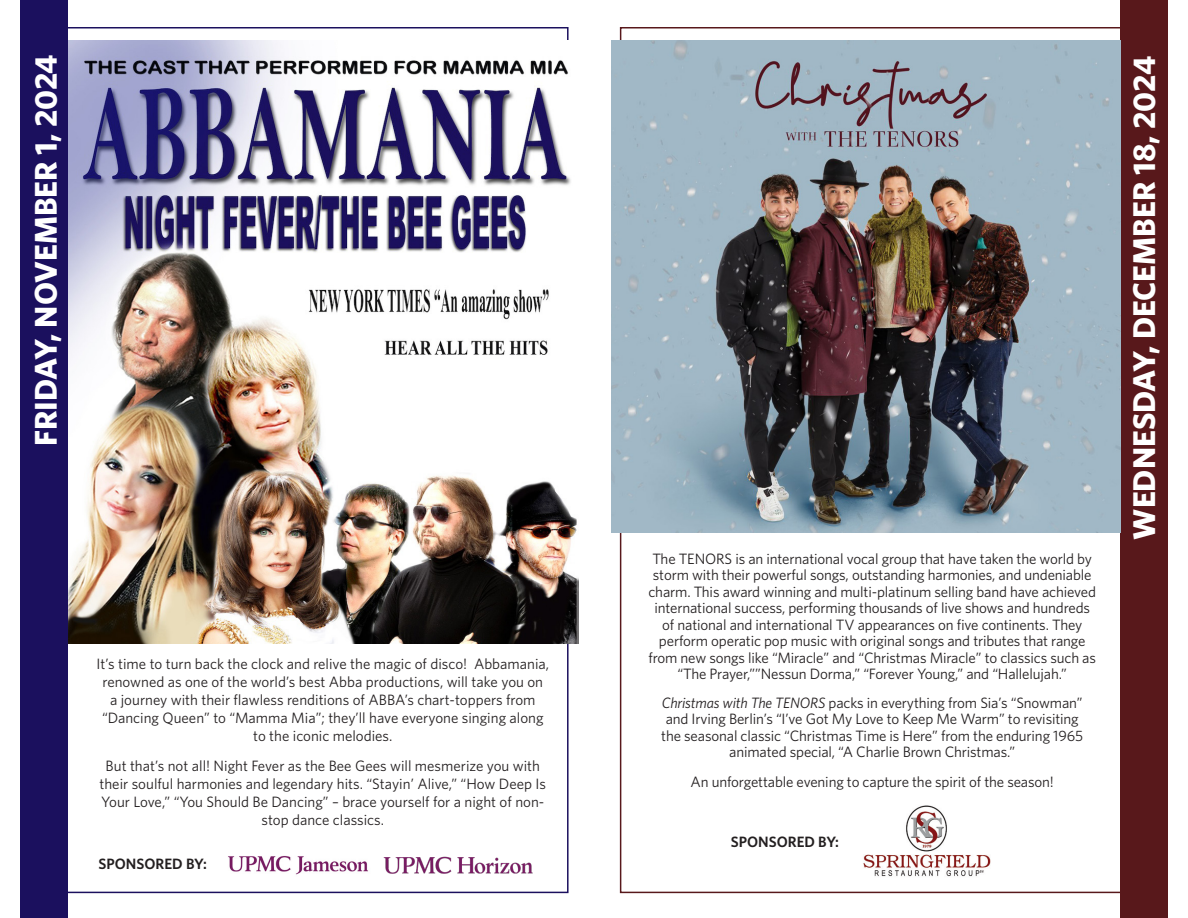
<style>
.page{position:relative;width:1188px;height:918px;background:#fff}
.page>*{position:absolute;margin:0;border:0;box-sizing:border-box;transform-origin:0 0}
.Heading_2{font:700 31.5px "Whitney";color:#fff}
.t1{font:15px/16.5px "Whitney";letter-spacing:-.01em;color:#231f20;text-align:center}
.inside_body_9_14{font:600 15px "Whitney";color:#231f20}
.s1{font-style:italic}
</style>
<div class="page">
<div style="left:21px;top:0;width:47px;height:918px;background:#1b105e"></div>
<div style="left:1120px;top:0;width:48px;height:918px;background:#58181b"></div>
<img style="left:228px;top:855px;width:140px;height:20px">
<img style="left:383px;top:856px;width:150px;height:18px">
<img style="left:68px;top:40px;width:510px;height:604px">
<img style="left:863px;top:805px;width:128px;height:72px">
<img style="left:611px;top:40px;width:509px;height:492px">
<p class="Heading_2" style="left:25px;top:446px;width:393px;rotate:-90deg">FRIDAY, NOVEMBER 1, 2024</p>
<p class="t1" style="left:96px;top:655px;width:454px;line-height:18px">It’s time to turn back the clock and relive the magic of disco! Abbamania, renowned as one of the world’s best Abba productions, will take you on<br>a journey with their flawless renditions of ABBA’s chart-toppers from “Dancing Queen” to “Mamma Mia”; they’ll have everyone singing along to the iconic melodies.</p>
<p class="t1" style="left:100px;top:757px;width:448px;line-height:18px">But that’s not all! Night Fever as the Bee Gees will mesmerize you with their soulful harmonies and legendary hits. “Stayin’ Alive,” “How Deep Is Your Love,” “You Should Be Dancing” – brace yourself for a night of non&shy;stop dance classics.</p>
<p class="inside_body_9_14" style="left:99px;top:853px;width:110px">SPONSORED BY:</p>
<p class="t1" style="left:648px;top:550px;width:449px">The TENORS is an international vocal group that have taken the world by storm with their powerful songs, outstanding harmonies, and undeniable charm. This award winning and multi-platinum selling band have achieved international success, performing thousands of live shows and hundreds of national and international TV appearances on five continents. They perform operatic pop music with original songs and tributes that range from new songs like “Miracle” and “Christmas Miracle” to classics such as “The Prayer,””Nessun Dorma,” “Forever Young,” and “Hallelujah.”</p>
<p class="t1" style="left:661px;top:694px;width:423px"><span class="s1">Christmas with The TENORS</span> packs in everything from Sia’s “Snowman” and Irving Berlin’s “I’ve Got My Love to Keep Me Warm” to revisiting the seasonal classic “Christmas Time is Here” from the enduring 1965 animated special, “A Charlie Brown Christmas.”</p>
<p class="t1" style="left:691px;top:774px;width:365px">An unforgettable evening to capture the spirit of the season!</p>
<p class="inside_body_9_14" style="left:731px;top:832px;width:110px">SPONSORED BY:</p>
<p class="Heading_2" style="left:1123px;top:540px;width:485px;rotate:-90deg">WEDNESDAY, DECEMBER 18, 2024</p>
</div>
